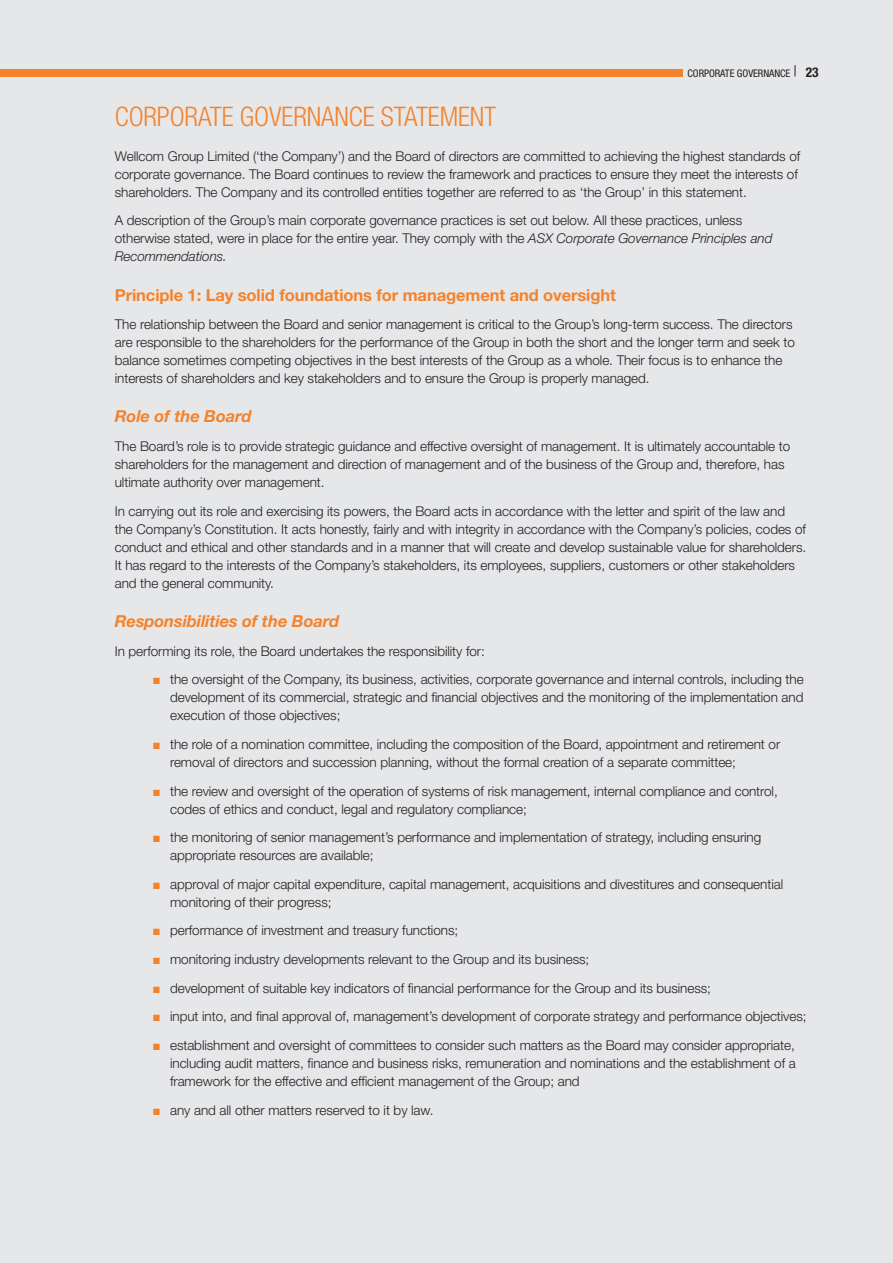
<style>
.page{position:relative;width:893px;height:1263px;background:#e6e7e9}
.page>*{position:absolute;margin:0;border:0;box-sizing:border-box;transform-origin:0 0}
.t1{font:300 condensed 27px "Helvetica Neue LT Std";letter-spacing:-.005em;color:#f4822b}
.t2{font:700 16.5px "Helvetica Neue LT Std";letter-spacing:-.005em;color:#f4822b}
.t3{font:italic 700 16.5px "Helvetica Neue LT Std";letter-spacing:-.005em;color:#f4822b}
.t4{font:300 13.5px/18px "Helvetica Neue LT Std";letter-spacing:-.005em;color:#231f20}
.t5{font:condensed 10.5px "Helvetica Neue LT Std";letter-spacing:-.005em;color:#231f20}
.s1{font-weight:700;font-size:13.5px}
.s2{font-style:italic}
</style>
<div class="page">
<svg style="left:795px;top:65px;width:1px;height:12px"></svg>
<div style="left:0;top:69px;width:682px;height:8px;background:#f4822b"></div>
<p class="t5" style="left:687px;top:69px;width:133px">CORPORATE GOVERNANCE <span class="s1">23</span></p>
<h1 class="t1" style="left:115px;top:106px;width:383px">CORPORATE GOVERNANCE STATEMENT</h1>
<p class="t4" style="left:115px;top:148px;width:687px">Wellcom Group Limited (‘the Company’) and the Board of directors are committed to achieving the highest standards of corporate governance. The Board continues to review the framework and practices to ensure they meet the interests of shareholders. The Company and its controlled entities together are referred to as ‘the Group’ in this statement.</p>
<p class="t4" style="left:115px;top:213px;width:659px">A description of the Group’s main corporate governance practices is set out below. All these practices, unless otherwise stated, were in place for the entire year. They comply with the <span class="s2">ASX Corporate Governance Principles and<br>Recommendations.</span></p>
<p class="t2" style="left:115px;top:289px;width:503px">Principle 1: Lay solid foundations for management and oversight</p>
<p class="t4" style="left:115px;top:317px;width:682px">The relationship between the Board and senior management is critical to the Group’s long-term success. The directors are responsible to the shareholders for the performance of the Group in both the short and the longer term and seek to balance sometimes competing objectives in the best interests of the Group as a whole. Their focus is to enhance the interests of shareholders and key stakeholders and to ensure the Group is properly managed.</p>
<p class="t3" style="left:115px;top:410px;width:138px">Role of the Board</p>
<p class="t4" style="left:115px;top:439px;width:677px">The Board’s role is to provide strategic guidance and effective oversight of management. It is ultimately accountable to shareholders for the management and direction of management and of the business of the Group and, therefore, has ultimate authority over management.</p>
<p class="t4" style="left:115px;top:503px;width:693px">In carrying out its role and exercising its powers, the Board acts in accordance with the letter and spirit of the law and the Company’s Constitution. It acts honestly, fairly and with integrity in accordance with the Company’s policies, codes of conduct and ethical and other standards and in a manner that will create and develop sustainable value for shareholders.<br>It has regard to the interests of the Company’s stakeholders, its employees, suppliers, customers or other stakeholders and the general community.</p>
<p class="t3" style="left:115px;top:615px;width:226px">Responsibilities of the Board</p>
<p class="t4" style="left:170px;top:638px;width:635px;line-height:28.7px;text-indent:-55px">In performing its role, the Board undertakes the responsibility for:<br>the oversight of the Company, its business, activities, corporate governance and internal controls, including the</p>
<p class="t4" style="left:170px;top:690px;width:635px">development of its commercial, strategic and financial objectives and the monitoring of the implementation and execution of those objectives;</p>
<p class="t4" style="left:170px;top:736px;width:612px">the role of a nomination committee, including the composition of the Board, appointment and retirement or removal of directors and succession planning, without the formal creation of a separate committee;</p>
<p class="t4" style="left:170px;top:783px;width:609px">the review and oversight of the operation of systems of risk management, internal compliance and control, codes of ethics and conduct, legal and regulatory compliance;</p>
<p class="t4" style="left:170px;top:830px;width:593px">the monitoring of senior management’s performance and implementation of strategy, including ensuring appropriate resources are available;</p>
<p class="t4" style="left:170px;top:876px;width:615px">approval of major capital expenditure, capital management, acquisitions and divestitures and consequential monitoring of their progress;</p>
<p class="t4" style="left:170px;top:918px;width:638px;line-height:28.7px">performance of investment and treasury functions;<br>monitoring industry developments relevant to the Group and its business;<br>development of suitable key indicators of financial performance for the Group and its business;<br>input into, and final approval of, management’s development of corporate strategy and performance objectives; establishment and oversight of committees to consider such matters as the Board may consider appropriate,</p>
<p class="t4" style="left:170px;top:1055px;width:627px">including audit matters, finance and business risks, remuneration and nominations and the establishment of a framework for the effective and efficient management of the Group; and</p>
<p class="t4" style="left:170px;top:1102px;width:265px">any and all other matters reserved to it by law.</p>
</div>
